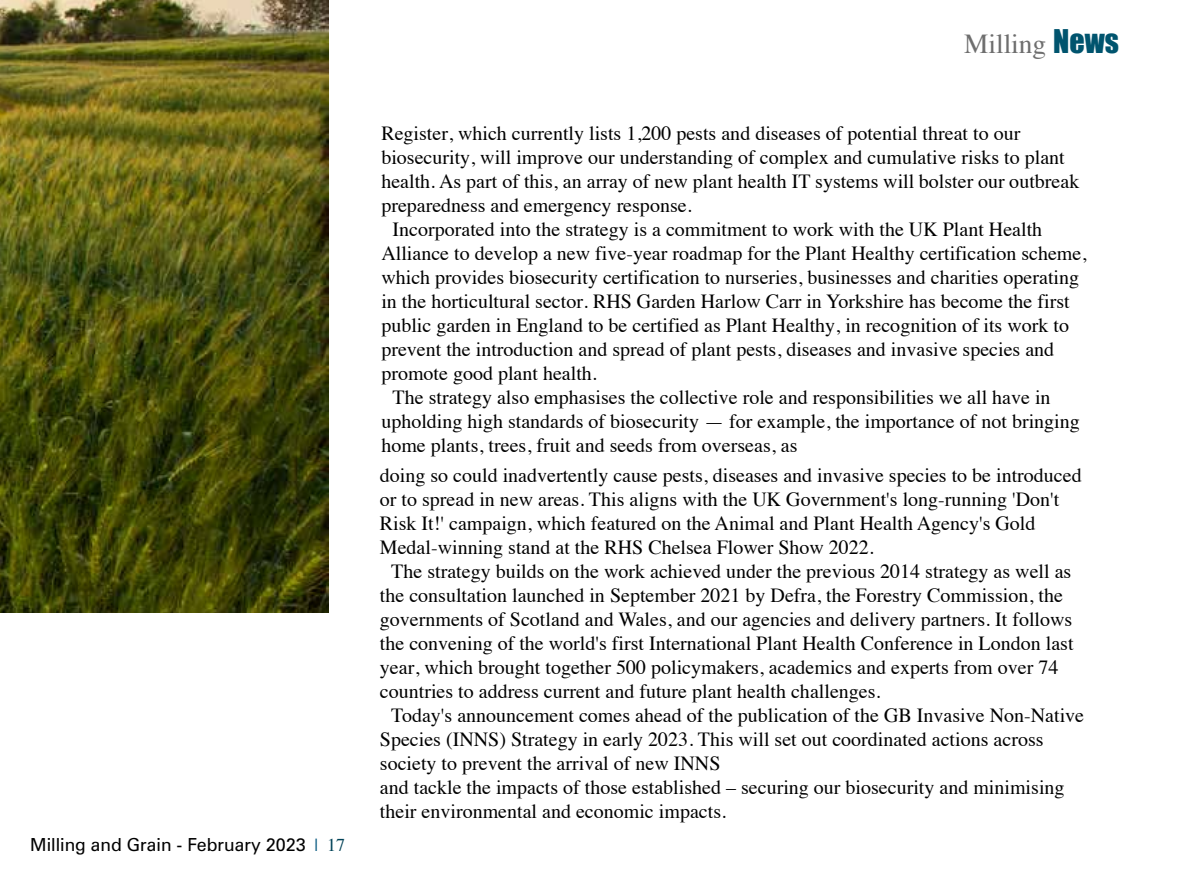
<style>
.page{position:relative;width:1191px;height:892px;background:#fff}
.page>*{position:absolute;margin:0;border:0;box-sizing:border-box;transform-origin:0 0}
.t1{font:27.4px "Times";color:#6e6e6e}
.t2{font:20px "Times";color:#000}
.t3{font:18px "Zurich BT";color:#000}
.s1{font-family:"Times";color:#00557e}
.s2{font-family:"Times";color:#004257}
.s3{font-family:"Impact";font-size:30px;color:#00546e}
</style>
<div class="page">
<img style="left:0;top:0;width:329px;height:612px">
<p class="t3" style="left:30px;top:834px;width:316px">Milling and Grain - February 2023 <span class="s1">|</span> <span class="s2">17</span></p>
<h1 class="t1" style="left:964px;top:18px;width:156px">Milling <span class="s3">News</span></h1>
<p class="t2" style="left:381px;top:115px;width:640px">Register, which currently lists 1,200 pests and diseases of potential threat to our</p>
<p class="t2" style="left:381px;top:139px;width:685px">biosecurity, will improve our understanding of complex and cumulative risks to plant</p>
<p class="t2" style="left:381px;top:163px;width:699px">health. As part of this, an array of new plant health IT systems will bolster our outbreak</p>
<p class="t2" style="left:381px;top:187px;width:312px">preparedness and emergency response.</p>
<p class="t2" style="left:392px;top:211px;width:651px">Incorporated into the strategy is a commitment to work with the UK Plant Health</p>
<p class="t2" style="left:381px;top:235px;width:706px">Alliance to develop a new five-year roadmap for the Plant Healthy certification scheme,</p>
<p class="t2" style="left:381px;top:259px;width:699px">which provides biosecurity certification to nurseries, businesses and charities operating</p>
<p class="t2" style="left:381px;top:283px;width:690px">in the horticultural sector. RHS Garden Harlow Carr in Yorkshire has become the first</p>
<p class="t2" style="left:381px;top:307px;width:689px">public garden in England to be certified as Plant Healthy, in recognition of its work to</p>
<p class="t2" style="left:381px;top:331px;width:674px">prevent the introduction and spread of plant pests, diseases and invasive species and</p>
<p class="t2" style="left:381px;top:355px;width:217px">promote good plant health.</p>
<p class="t2" style="left:392px;top:379px;width:659px">The strategy also emphasises the collective role and responsibilities we all have in</p>
<p class="t2" style="left:381px;top:403px;width:700px">upholding high standards of biosecurity — for example, the importance of not bringing</p>
<p class="t2" style="left:381px;top:427px;width:418px">home plants, trees, fruit and seeds from overseas, as</p>
<p class="t2" style="left:380px;top:457px;width:703px">doing so could inadvertently cause pests, diseases and invasive species to be introduced</p>
<p class="t2" style="left:380px;top:481px;width:681px">or to spread in new areas. This aligns with the UK Government's long-running 'Don't</p>
<p class="t2" style="left:380px;top:505px;width:657px">Risk It!' campaign, which featured on the Animal and Plant Health Agency's Gold</p>
<p class="t2" style="left:380px;top:529px;width:495px">Medal-winning stand at the RHS Chelsea Flower Show 2022.</p>
<p class="t2" style="left:391px;top:553px;width:681px">The strategy builds on the work achieved under the previous 2014 strategy as well as</p>
<p class="t2" style="left:380px;top:577px;width:684px">the consultation launched in September 2021 by Defra, the Forestry Commission, the</p>
<p class="t2" style="left:380px;top:601px;width:694px">governments of Scotland and Wales, and our agencies and delivery partners. It follows</p>
<p class="t2" style="left:380px;top:625px;width:695px">the convening of the world's first International Plant Health Conference in London last</p>
<p class="t2" style="left:380px;top:649px;width:680px">year, which brought together 500 policymakers, academics and experts from over 74</p>
<p class="t2" style="left:380px;top:673px;width:502px">countries to address current and future plant health challenges.</p>
<p class="t2" style="left:391px;top:697px;width:694px">Today's announcement comes ahead of the publication of the GB Invasive Non-Native</p>
<p class="t2" style="left:380px;top:721px;width:665px">Species (INNS) Strategy in early 2023. This will set out coordinated actions across</p>
<p class="t2" style="left:380px;top:745px;width:342px">society to prevent the arrival of new INNS</p>
<p class="t2" style="left:380px;top:769px;width:686px">and tackle the impacts of those established – securing our biosecurity and minimising</p>
<p class="t2" style="left:380px;top:793px;width:348px">their environmental and economic impacts.</p>
</div>
